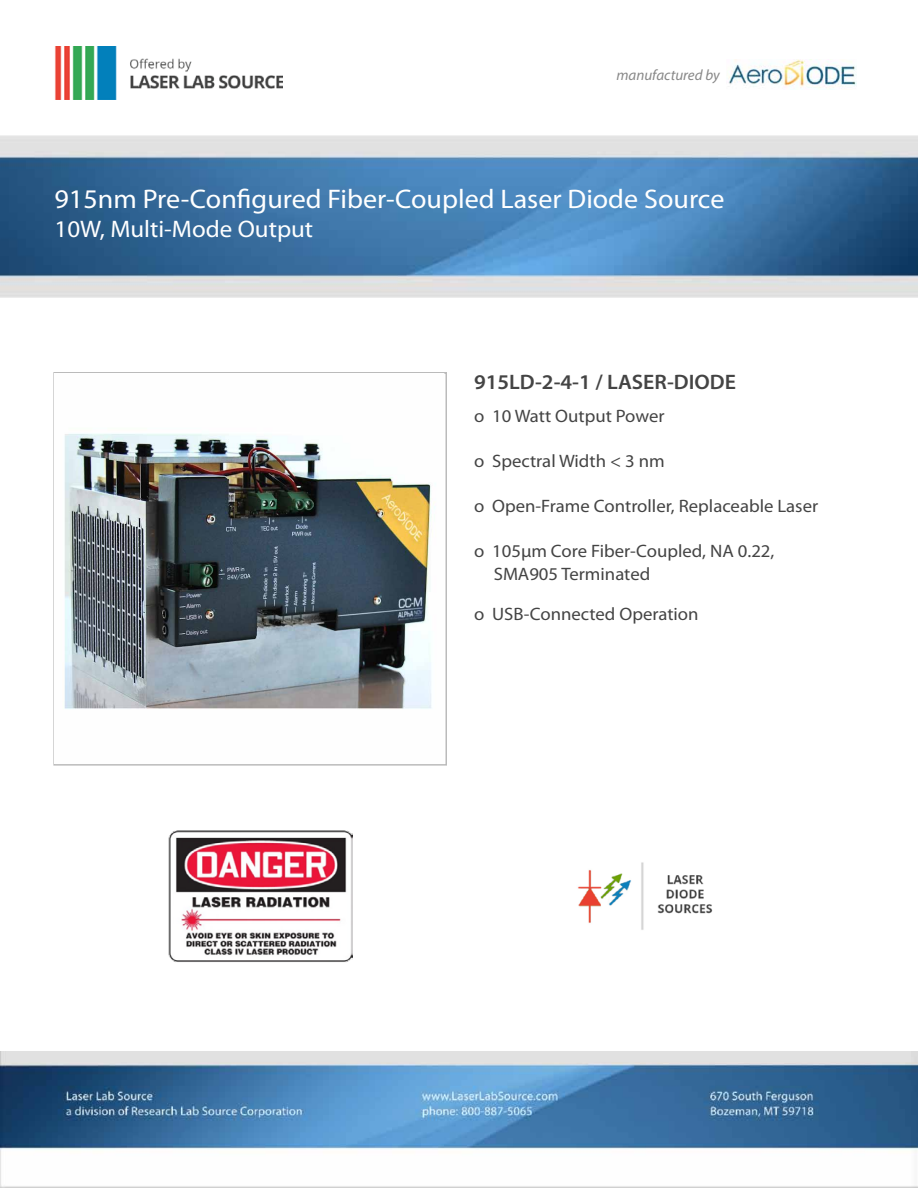
<style>
.page{position:relative;width:918px;height:1188px;background:#fff}
.page>*{position:absolute;margin:0;border:0;box-sizing:border-box;transform-origin:0 0}
.t1{font:27px "Myriad Pro";color:#fff;scale:1.04 1}
.t2{font:24px "Myriad Pro";color:#fff;scale:1.04 1}
.t3{font:600 21px "Myriad Pro";color:#444;scale:1.04 1}
.t4{font:18px/22.5px "Myriad Pro";color:#444;scale:1.04 1}
.t5{font:italic 15px "Myriad Pro";color:#888}
</style>
<div class="page">
<img style="left:0;top:135px;width:918px;height:162px">
<img style="left:55px;top:47px;width:228px;height:52px">
<img style="left:1px;top:1052px;width:917px;height:135px">
<div style="left:53px;top:372px;width:394px;height:394px;border:2px solid #bbb"></div>
<img style="left:55px;top:374px;width:388px;height:390px">
<img style="left:728px;top:59px;width:128px;height:31px">
<img style="left:578px;top:862px;width:135px;height:68px">
<img style="left:169px;top:831px;width:184px;height:131px">
<p class="t5" style="left:616px;top:66px;width:105px">manufactured by</p>
<h1 class="t1" style="left:55px;top:182px;width:646px">915nm Pre-Configured Fiber-Coupled Laser Diode Source</h1>
<h2 class="t2" style="left:55px;top:214px;width:250px">10W, Multi-Mode Output</h2>
<p class="t3" style="left:474px;top:369px;width:254px">915LD-2-4-1 / LASER-DIODE</p>
<p class="t4" style="left:474px;top:405px;width:185px">ο 10 Watt Output Power</p>
<p class="t4" style="left:474px;top:450px;width:185px">ο Spectral Width &lt; 3 nm</p>
<p class="t4" style="left:474px;top:495px;width:333px">ο Open-Frame Controller, Replaceable Laser</p>
<p class="t4" style="left:494px;top:540px;width:271px;text-indent:-20px">ο 105µm Core Fiber-Coupled, NA 0.22,<br>SMA905 Terminated</p>
<p class="t4" style="left:474px;top:603px;width:218px">ο USB-Connected Operation</p>
</div>
